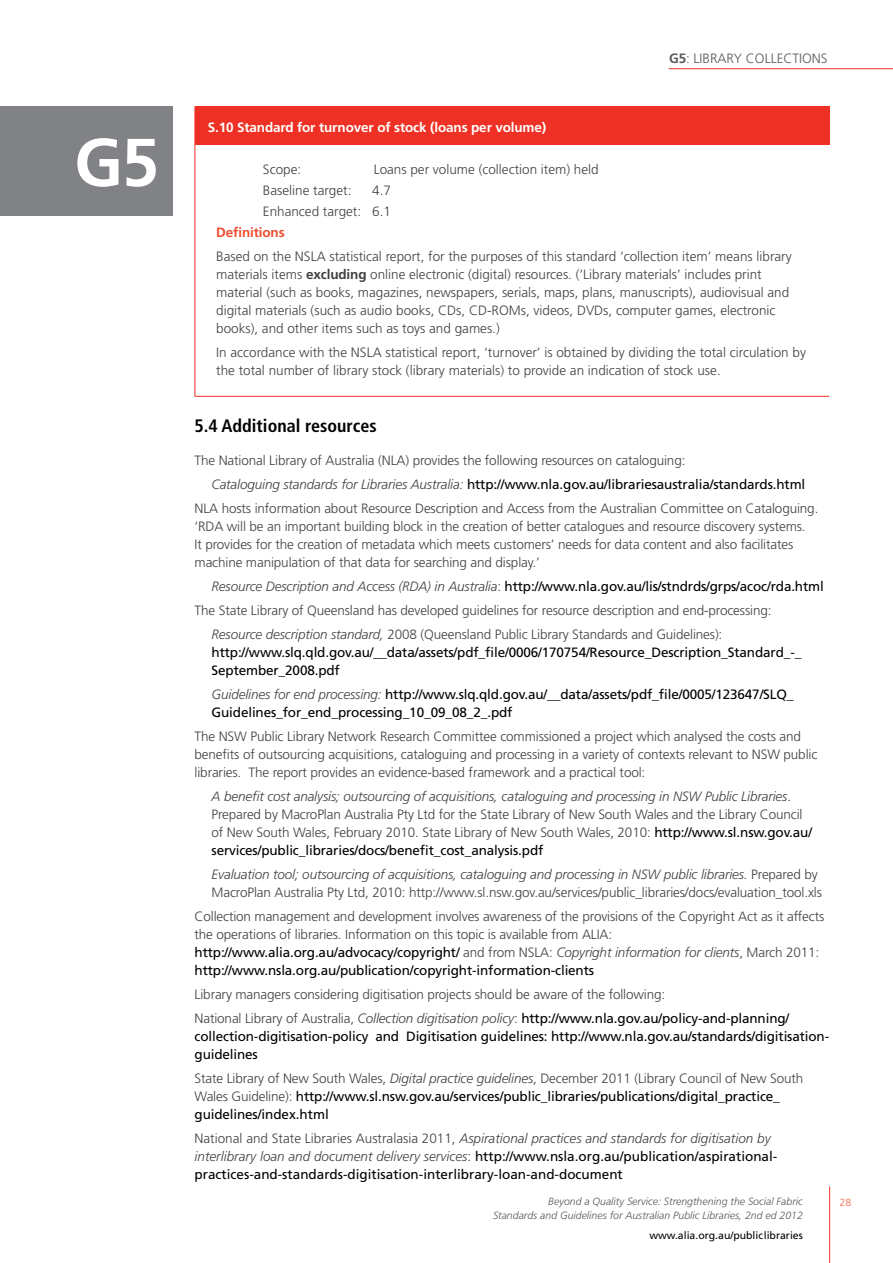
<style>
.page{position:relative;width:893px;height:1263px;background:#fff}
.page>*{position:absolute;margin:0;border:0;box-sizing:border-box;transform-origin:0 0}
.t1{font:700 67.5px "Frutiger";color:#fff}
.t2{font:700 condensed 18px "Frutiger";color:#000}
.t3{font:300 13.5px/18px "Frutiger";letter-spacing:-.01em;color:#414042}
.t4{font:13.5px/18px "Frutiger";letter-spacing:-.01em;color:#000}
.t5{font:700 13.5px "Frutiger";letter-spacing:-.01em;color:#fff}
.t6{font:300 13.5px "Frutiger";color:#58595b}
.t7{font:700 13.5px "Frutiger";letter-spacing:-.01em;color:#f04d30}
.t8{font:italic 300 10.5px/13.5px "Frutiger";color:#58595b;text-align:right}
.t9{font:10.5px "Frutiger";color:#000}
.t10{font:300 10.5px "Frutiger";color:#f26341}
.s1{font-weight:700}
.s2{font-weight:300;font-style:italic;color:#414042}
.s3{font-weight:300;color:#414042}
.s4{font-style:italic}
.s5{font-weight:400;color:#000}
</style>
<div class="page">
<hr style="left:829px;top:1186px;width:1px;height:77px;background:#ee3124">
<div style="left:0;top:106px;width:172px;height:110px;background:#808285"></div>
<div style="left:195px;top:106px;width:634px;height:39px;background:#ee3124"></div>
<hr style="left:195px;top:145px;width:1px;height:251px;background:#ee3124">
<hr style="left:195px;top:396px;width:634px;height:1px;background:#ee3124">
<hr style="left:669px;top:68px;width:224px;height:1px;background:#ee3124">
<h1 class="t1" style="left:74px;top:123px;width:86px">G5</h1>
<p class="t6" style="left:669px;top:51px;width:160px"><span class="s1">G5</span>: LIBRARY COLLECTIONS</p>
<p class="t5" style="left:208px;top:119px;width:340px">S.10 Standard for turnover of stock (loans per volume)</p>
<p class="t3" style="left:263px;top:160px;width:40px">Scope:</p>
<p class="t3" style="left:374px;top:160px;width:227px">Loans per volume (collection item) held</p>
<p class="t3" style="left:263px;top:181px;width:90px">Baseline target:</p>
<p class="t3" style="left:263px;top:180px;width:129px;line-height:21px;text-align:right">4.7<br>Enhanced target: 6.1</p>
<p class="t7" style="left:216px;top:224px;width:70px">Definitions</p>
<p class="t3" style="left:216px;top:247px;width:577px">Based on the NSLA statistical report, for the purposes of this standard ‘collection item’ means library materials items <span class="s1">excluding</span> online electronic (digital) resources. (‘Library materials’ includes print material (such as books, magazines, newspapers, serials, maps, plans, manuscripts), audiovisual and digital materials (such as audio books, CDs, CD-ROMs, videos, DVDs, computer games, electronic books), and other items such as toys and games.)</p>
<p class="t3" style="left:216px;top:343px;width:591px">In accordance with the NSLA statistical report, ‘turnover’ is obtained by dividing the total circulation by the total number of library stock (library materials) to provide an indication of stock use.</p>
<h2 class="t2" style="left:195px;top:415px;width:184px">5.4 Additional resources</h2>
<p class="t3" style="left:195px;top:451px;width:492px">The National Library of Australia (NLA) provides the following resources on cataloguing:</p>
<p class="t4" style="left:212px;top:475px;width:595px"><span class="s2">Cataloguing standards for Libraries Australia:</span> http://www.nla.gov.au/librariesaustralia/standards.html</p>
<p class="t3" style="left:195px;top:499px;width:625px">NLA hosts information about Resource Description and Access from the Australian Committee on Cataloguing.</p>
<p class="t3" style="left:195px;top:517px;width:613px">‘RDA will be an important building block in the creation of better catalogues and resource discovery systems.<br>It provides for the creation of metadata which meets customers’ needs for data content and also facilitates machine manipulation of that data for searching and display.’</p>
<p class="t4" style="left:212px;top:577px;width:614px"><span class="s2">Resource Description and Access (RDA) in Australia</span><span class="s3">:</span> http://www.nla.gov.au/lis/stndrds/grps/acoc/rda.html</p>
<p class="t3" style="left:195px;top:601px;width:578px">The State Library of Queensland has developed guidelines for resource description and end-processing:</p>
<p class="t3" style="left:212px;top:625px;width:512px"><span class="s4">Resource description standard,</span> 2008 (Queensland Public Library Standards and Guidelines):</p>
<p class="t4" style="left:212px;top:643px;width:591px">http://www.slq.qld.gov.au/__data/assets/pdf_file/0006/170754/Resource_Description_Standard_-_<br>September_2008.pdf</p>
<p class="t4" style="left:212px;top:685px;width:583px"><span class="s2">Guidelines for end processing:</span> http://www.slq.qld.gov.au/__data/assets/pdf_file/0005/123647/SLQ_<br>Guidelines_for_end_processing_10_09_08_2_.pdf</p>
<p class="t3" style="left:195px;top:727px;width:624px">The NSW Public Library Network Research Committee commissioned a project which analysed the costs and benefits of outsourcing acquisitions, cataloguing and processing in a variety of contexts relevant to NSW public libraries. The report provides an evidence-based framework and a practical tool:</p>
<p class="t3" style="left:212px;top:787px;width:602px"><span class="s4">A benefit cost analysis; outsourcing of acquisitions, cataloguing and processing in NSW Public Libraries</span>.<br>Prepared by MacroPlan Australia Pty Ltd for the State Library of New South Wales and the Library Council of New South Wales, February 2010. State Library of New South Wales, 2010: <span class="s5">http://www.sl.nsw.gov.au/ services/public_libraries/docs/benefit_cost_analysis.pdf</span></p>
<p class="t3" style="left:212px;top:865px;width:612px"><span class="s4">Evaluation tool; outsourcing of acquisitions, cataloguing and processing in NSW public libraries.</span> Prepared by<br>MacroPlan Australia Pty Ltd, 2010: http://www.sl.nsw.gov.au/services/public_libraries/docs/evaluation_tool.xls</p>
<p class="t3" style="left:195px;top:907px;width:631px">Collection management and development involves awareness of the provisions of the Copyright Act as it affects the operations of libraries. Information on this topic is available from ALIA: <span class="s5">http://www.alia.org.au/advocacy/copyright/</span> and from NSLA: <span class="s4">Copyright information for clients</span>, March 2011: <span class="s5">http://www.nsla.org.au/publication/copyright-information-clients</span></p>
<p class="t3" style="left:195px;top:982px;width:596px;line-height:24px">Library managers considering digitisation projects should be aware of the following:<br>National Library of Australia, <span class="s4">Collection digitisation policy</span>: <span class="s5">http://www.nla.gov.au/policy-and-planning/</span></p>
<p class="t4" style="left:195px;top:1027px;width:636px">collection-digitisation-policy and Digitisation guidelines: http://www.nla.gov.au/standards/digitisation&shy;guidelines</p>
<p class="t4" style="left:195px;top:1069px;width:610px"><span class="s3">State Library of New South Wales,</span> <span class="s2">Digital practice guidelines</span><span class="s3">, December 2011 (Library Council of New South<br>Wales Guideline):</span> http://www.sl.nsw.gov.au/services/public_libraries/publications/digital_practice_ guidelines/index.html</p>
<p class="t4" style="left:195px;top:1129px;width:584px"><span class="s3">National and State Libraries Australasia 2011,</span> <span class="s2">Aspirational practices and standards for digitisation by interlibrary loan and document delivery services</span><span class="s3">:</span> http://www.nsla.org.au/publication/aspirational&shy;practices-and-standards-digitisation-interlibrary-loan-and-document</p>
<p class="t8" style="left:493px;top:1195px;width:311px">Beyond a Quality Service: Strengthening the Social Fabric<br>Standards and Guidelines for Australian Public Libraries, 2nd ed 2012</p>
<p class="t9" style="left:649px;top:1229px;width:155px">www.alia.org.au/publiclibraries</p>
<p class="t10" style="left:840px;top:1196px;width:13px">28</p>
</div>
